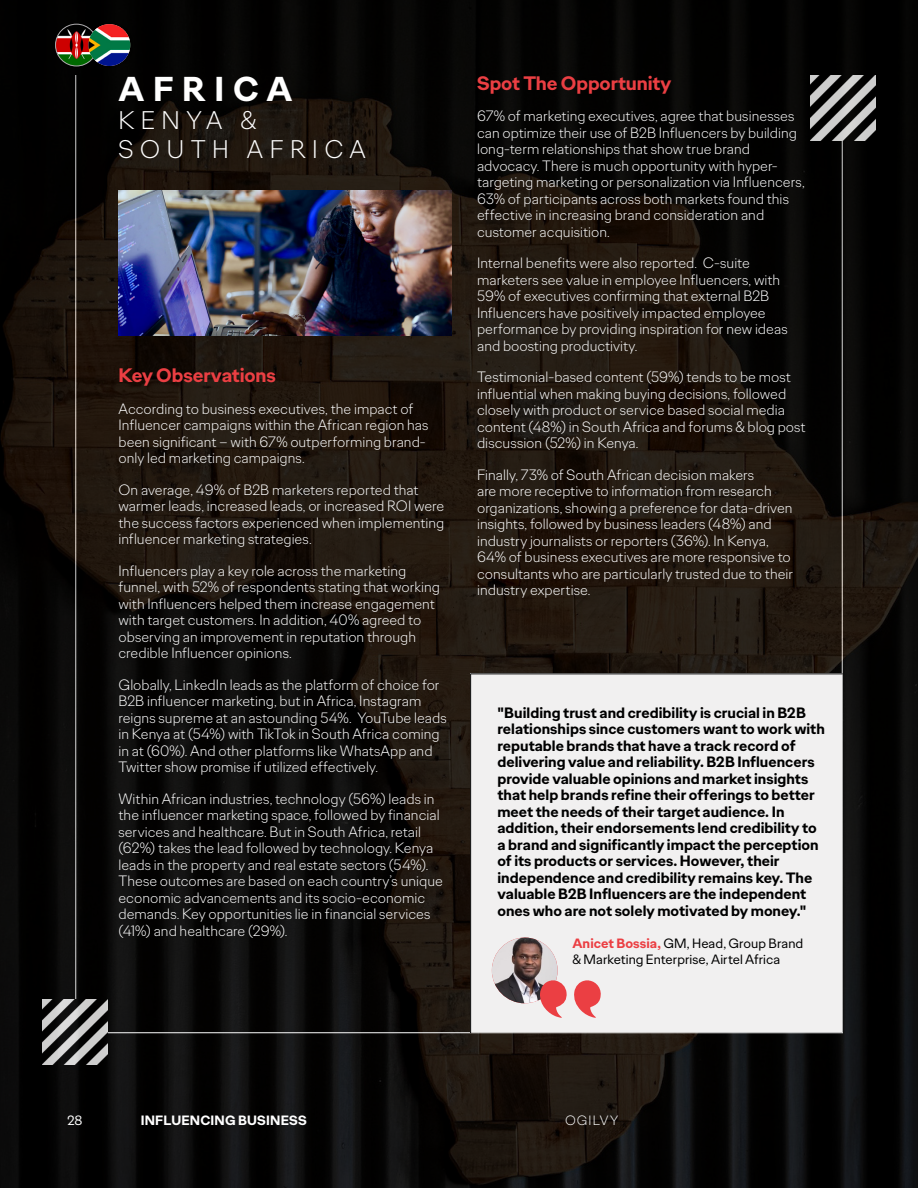
<style>
.page{position:relative;width:918px;height:1188px;background:#fff}
.page>*{position:absolute;margin:0;border:0;box-sizing:border-box;transform-origin:0 0}
.Paragraph_Style_1{font:700 34.5px "Ogilvy Sans";letter-spacing:.25em;color:#fff}
.Paragraph_Style_1-2{font:300 25.5px/28.5px "Ogilvy Sans";letter-spacing:.255em;color:#fff}
.t1{font:700 19.5px "Ogilvy Sans";letter-spacing:-.005em;color:#eb3f43}
.t2{font:300 15px/16.5px "Ogilvy Sans";color:#fff}
.t3{font:700 15px/16.5px "Ogilvy Sans";color:#000}
.t4{font:13.5px "Ogilvy Sans";letter-spacing:.005em;color:#000}
.Folio{font:700 13.5px "Ogilvy Sans";letter-spacing:.015em;color:#fff}
.Folio-2{font:300 13.5px "Ogilvy Sans";letter-spacing:.085em;color:#fff}
.Folio-3{font:13.5px "Ogilvy Sans";color:#fff}
.s1{font-weight:700;color:#eb3f43}
</style>
<div class="page">
<img style="left:0;top:0;width:918px;height:1188px">
<hr style="left:108px;top:1032px;width:735px;height:1px;background:#fff">
<div style="left:471px;top:674px;width:371px;height:358px;background:#f1f0f0"></div>
<hr style="left:471px;top:674px;width:372px;height:1px;background:#000">
<hr style="left:470px;top:674px;width:1px;height:359px;background:#000">
<img style="left:492px;top:938px;width:66px;height:65px;border-radius:33px">
<svg style="left:539px;top:980px;width:28px;height:38px"></svg>
<svg style="left:574px;top:980px;width:27px;height:38px"></svg>
<div style="left:56px;top:23px;width:44px;height:45px;background:#000;opacity:.27"></div>
<img style="left:56px;top:24px;width:41px;height:42px;border-radius:21px">
<div style="left:55px;top:24px;width:43px;height:42px;border:1px solid #a6a6a8;border-radius:50%"></div>
<div style="left:89px;top:23px;width:44px;height:45px;background:#000"></div>
<img style="left:88px;top:24px;width:42px;height:42px;border-radius:21px">
<img style="left:118px;top:190px;width:334px;height:146px">
<p class="Paragraph_Style_1" style="left:118px;top:66px;width:176px">AFRICA</p>
<p class="Paragraph_Style_1-2" style="left:118px;top:106px;width:249px">KENYA &amp;<br>SOUTH AFRICA</p>
<p class="t1" style="left:118px;top:363px;width:159px">Key Observations</p>
<p class="t2" style="left:118px;top:400px;width:312px">According to business executives, the impact of Influencer campaigns within the African region has been significant – with 67% outperforming brand&shy;only led marketing campaigns.</p>
<p class="t2" style="left:118px;top:481px;width:327px">On average, 49% of B2B marketers reported that warmer leads, increased leads, or increased ROI were the success factors experienced when implementing influencer marketing strategies.</p>
<p class="t2" style="left:118px;top:562px;width:323px">Influencers play a key role across the marketing funnel, with 52% of respondents stating that working with Influencers helped them increase engagement with target customers. In addition, 40% agreed to observing an improvement in reputation through credible Influencer opinions.</p>
<p class="t2" style="left:118px;top:676px;width:330px">Globally, LinkedIn leads as the platform of choice for B2B influencer marketing, but in Africa, Instagram reigns supreme at an astounding 54%. YouTube leads in Kenya at (54%) with TikTok in South Africa coming in at (60%). And other platforms like WhatsApp and Twitter show promise if utilized effectively.</p>
<p class="t2" style="left:118px;top:790px;width:326px">Within African industries, technology (56%) leads in the influencer marketing space, followed by financial services and healthcare. But in South Africa, retail (62%) takes the lead followed by technology. Kenya leads in the property and real estate sectors (54%).<br>These outcomes are based on each country’s unique economic advancements and its socio-economic demands. Key opportunities lie in financial services (41%) and healthcare (29%).</p>
<p class="t1" style="left:477px;top:70px;width:196px">Spot The Opportunity</p>
<p class="t2" style="left:477px;top:107px;width:329px">67% of marketing executives, agree that businesses can optimize their use of B2B Influencers by building long-term relationships that show true brand advocacy. There is much opportunity with hyper&shy;targeting marketing or personalization via Influencers, 63% of participants across both markets found this effective in increasing brand consideration and customer acquisition.</p>
<p class="t2" style="left:477px;top:254px;width:312px">Internal benefits were also reported. C-suite marketers see value in employee Influencers, with 59% of executives confirming that external B2B Influencers have positively impacted employee performance by providing inspiration for new ideas and boosting productivity.</p>
<p class="t2" style="left:477px;top:368px;width:330px">Testimonial-based content (59%) tends to be most influential when making buying decisions, followed closely with product or service based social media content (48%) in South Africa and forums &amp; blog post discussion (52%) in Kenya.</p>
<p class="t2" style="left:477px;top:466px;width:318px">Finally, 73% of South African decision makers<br>are more receptive to information from research organizations, showing a preference for data-driven insights, followed by business leaders (48%) and industry journalists or reporters (36%). In Kenya, 64% of business executives are more responsive to consultants who are particularly trusted due to their industry expertise.</p>
<p class="t3" style="left:497px;top:704px;width:329px">"Building trust and credibility is crucial in B2B relationships since customers want to work with reputable brands that have a track record of delivering value and reliability. B2B Influencers provide valuable opinions and market insights that help brands refine their offerings to better meet the needs of their target audience. In addition, their endorsements lend credibility to a brand and significantly impact the perception of its products or services. However, their independence and credibility remains key. The valuable B2B Influencers are the independent ones who are not solely motivated by money."</p>
<p class="t4" style="left:572px;top:935px;width:232px"><span class="s1">Anicet Bossia,</span> GM, Head, Group Brand</p>
<p class="t4" style="left:572px;top:951px;width:209px">&amp; Marketing Enterprise, Airtel Africa</p>
<p class="Folio-3" style="left:67px;top:1111px;width:17px">28</p>
<p class="Folio" style="left:141px;top:1111px;width:168px">INFLUENCING BUSINESS</p>
<p class="Folio-2" style="left:565px;top:1111px;width:55px">OGILVY</p>
</div>
